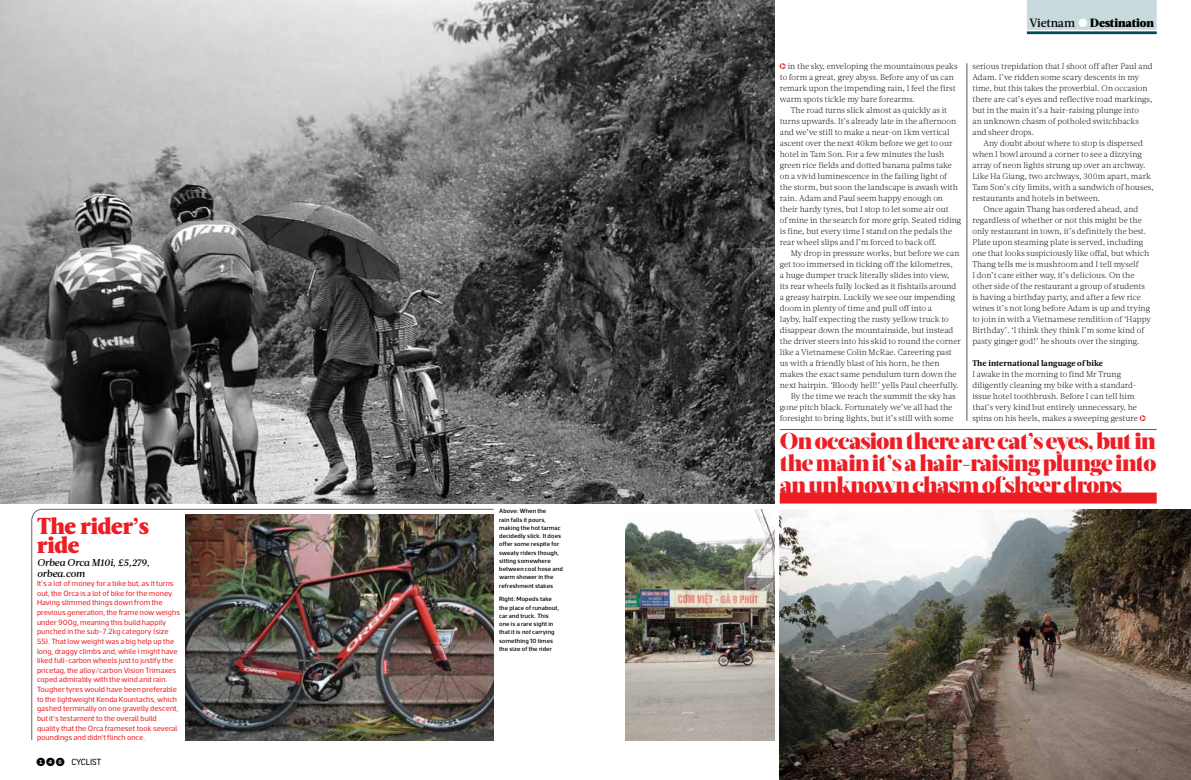
<style>
.page{position:relative;width:1191px;height:780px;background:#fff}
.page>*{position:absolute;margin:0;border:0;box-sizing:border-box;transform-origin:0 0}
.t1{font:900 92px "Acta Display";color:#ed1d24;scale:.2 1}
.t2{font:900 23px/22px "Acta Display";letter-spacing:-.025em;color:#ed1d24}
.t3{font:900 23px/19.3px "Acta";letter-spacing:-.01em;color:#ed1d24}
.t4{font:900 12px "Acta";letter-spacing:-.01em;color:#000}
.t5{font:500 12px "Acta";letter-spacing:-.015em;color:#000}
.t6{font:italic 500 10px/11px "Acta";letter-spacing:-.01em;color:#000}
.t7{font:8.5px "Frank";color:#000}
.t8{font:300 8.2px/11px "Acta";letter-spacing:.01em;color:#000}
.t9{font:700 8.2px "Acta";letter-spacing:.01em;color:#000}
.t10{font:7.8px/9.6px "Acto";letter-spacing:.01em;color:#ed1d24}
.t11{font:500 6.2px/8.2px "Acto";letter-spacing:.02em;color:#000}
.s1{font-style:italic}
</style>
<div class="page">
<img style="left:626px;top:509px;width:148px;height:231px">
<img style="left:0;top:0;width:774px;height:503px">
<svg style="left:31px;top:508px;width:463px;height:232px"></svg>
<img style="left:186px;top:514px;width:308px;height:226px">
<img style="left:780px;top:509px;width:411px;height:271px">
<hr style="left:779px;top:429px;width:377px;height:1px;background:#ed1d24">
<div style="left:779px;top:492px;width:377px;height:11px;background:#ed1d24"></div>
<hr style="left:966px;top:63px;width:1px;height:358px;background:#58595b">
<div style="left:1026px;top:0;width:130px;height:30px;background:#c8dade"></div>
<hr style="left:1026px;top:31px;width:130px;height:3px;background:#004b57">
<h2 class="t3" style="left:37px;top:516px;width:113px">The rider’s ride</h2>
<p class="t6" style="left:37px;top:557px;width:114px">Orbea Orca M10i, £5,279, orbea.com</p>
<p class="t10" style="left:37px;top:578px;width:145px">It’s a lot of money for a bike but, as it turns out, the Orca is a lot of bike for the money.<br>Having slimmed things down from the previous generation, the frame now weighs under 900g, meaning this build happily punched in the sub-7.2kg category (size 55). That low weight was a big help up the long, draggy climbs and, while I might have liked full-carbon wheels just to justify the pricetag, the alloy/carbon Vision Trimaxes coped admirably with the wind and rain.<br>Tougher tyres would have been preferable to the lightweight Kenda Kountachs, which gashed terminally on one gravelly descent, but it’s testament to the overall build quality that the Orca frameset took several poundings and didn’t flinch once.</p>
<p class="t7" style="left:46px;top:756px;width:57px">✔ CYCLIST</p>
<p class="t11" style="left:499px;top:507px;width:65px">Above: When the<br>rain falls it pours, making the hot tarmac decidedly slick. It does offer some respite for sweaty riders though, sitting somewhere between cool hose and warm shower in the refreshment stakes</p>
<p class="t11" style="left:499px;top:595px;width:61px">Right: Mopeds take the place of runabout, car and truck. This one is a rare sight in that it is <span class="s1">not</span> carrying something 10 times the size of the rider</p>
<h3 class="t5" style="left:1029px;top:16px;width:47px">Vietnam</h3>
<h3 class="t4" style="left:1090px;top:16px;width:65px">Destination</h3>
<p class="t8" style="left:972px;top:60px;width:182px">serious trepidation that I shoot off after Paul and Adam. I’ve ridden some scary descents in my time, but this takes the proverbial. On occasion there are cat’s eyes and reflective road markings, but in the main it’s a hair-raising plunge into<br>an unknown chasm of potholed switchbacks and sheer drops.</p>
<p class="t8" style="left:983px;top:137px;width:161px">Any doubt about where to stop is dispersed</p>
<p class="t8" style="left:972px;top:148px;width:171px">when I bowl around a corner to see a dizzying</p>
<p class="t8" style="left:972px;top:159px;width:174px">array of neon lights strung up over an archway.</p>
<p class="t8" style="left:972px;top:170px;width:180px">Like Ha Giang, two archways, 300m apart, mark</p>
<p class="t8" style="left:972px;top:181px;width:183px">Tam Son’s city limits, with a sandwich of houses,</p>
<p class="t8" style="left:972px;top:192px;width:129px">restaurants and hotels in between.</p>
<p class="t8" style="left:983px;top:203px;width:156px">Once again Thang has ordered ahead, and</p>
<p class="t8" style="left:972px;top:214px;width:171px">regardless of whether or not this might be the</p>
<p class="t8" style="left:972px;top:225px;width:175px">only restaurant in town, it’s definitely the best.</p>
<p class="t8" style="left:972px;top:236px;width:172px">Plate upon steaming plate is served, including</p>
<p class="t8" style="left:972px;top:247px;width:178px">one that looks suspiciously like offal, but which</p>
<p class="t8" style="left:972px;top:258px;width:168px">Thang tells me is mushroom and I tell myself</p>
<p class="t8" style="left:972px;top:269px;width:163px">I don’t care either way, it’s delicious. On the</p>
<p class="t8" style="left:972px;top:280px;width:174px">other side of the restaurant a group of students</p>
<p class="t8" style="left:972px;top:291px;width:170px">is having a birthday party, and after a few rice</p>
<p class="t8" style="left:972px;top:302px;width:179px">wines it’s not long before Adam is up and trying</p>
<p class="t8" style="left:972px;top:313px;width:180px">to join in with a Vietnamese rendition of ‘Happy</p>
<p class="t8" style="left:972px;top:324px;width:173px">Birthday’. ‘I think they think I’m some kind of</p>
<p class="t8" style="left:972px;top:335px;width:168px">pasty ginger god!’ he shouts over the singing.</p>
<p class="t9" style="left:972px;top:358px;width:132px">The international language of bike</p>
<p class="t8" style="left:972px;top:368px;width:167px">I awake in the morning to find Mr Trung diligently cleaning my bike with a standard&shy;issue hotel toothbrush. Before I can tell him that’s very kind but entirely unnecessary, he spins on his heels, makes a sweeping gesture</p>
<h2 class="t2" style="left:779px;top:429px;width:378px">On occasion there are cat’s eyes, but in the main it’s a hair raising plunge into</h2>
<p class="t8" style="left:780px;top:60px;width:179px;text-indent:8px">in the sky, enveloping the mountainous peaks to form a great, grey abyss. Before any of us can remark upon the impending rain, I feel the first warm spots tickle my bare forearms.</p>
<p class="t8" style="left:780px;top:104px;width:183px;text-indent:11px">The road turns slick almost as quickly as it turns upwards. It’s already late in the afternoon and we’ve still to make a near-on 1km vertical ascent over the next 40km before we get to our hotel in Tam Son. For a few minutes the lush green rice fields and dotted banana palms take on a vivid luminescence in the failing light of<br>the storm, but soon the landscape is awash with rain. Adam and Paul seem happy enough on their hardy tyres, but I stop to let some air out<br>of mine in the search for more grip. Seated riding is fine, but every time I stand on the pedals the rear wheel slips and I’m forced to back off.</p>
<p class="t8" style="left:791px;top:247px;width:170px">My drop in pressure works, but before we can</p>
<p class="t8" style="left:780px;top:258px;width:175px">get too immersed in ticking off the kilometres,</p>
<p class="t8" style="left:780px;top:269px;width:171px">a huge dumper truck literally slides into view,</p>
<p class="t8" style="left:780px;top:280px;width:178px">its rear wheels fully locked as it fishtails around</p>
<p class="t8" style="left:780px;top:291px;width:177px">a greasy hairpin. Luckily we see our impending</p>
<p class="t8" style="left:780px;top:302px;width:154px">doom in plenty of time and pull off into a</p>
<p class="t8" style="left:780px;top:313px;width:170px">layby, half expecting the rusty yellow truck to</p>
<p class="t8" style="left:780px;top:324px;width:175px">disappear down the mountainside, but instead</p>
<p class="t8" style="left:780px;top:335px;width:183px">the driver steers into his skid to round the corner</p>
<p class="t8" style="left:780px;top:346px;width:173px">like a Vietnamese Colin McRae. Careering past</p>
<p class="t8" style="left:780px;top:357px;width:161px">us with a friendly blast of his horn, he then</p>
<p class="t8" style="left:780px;top:368px;width:178px">makes the exact same pendulum turn down the</p>
<p class="t8" style="left:780px;top:379px;width:180px">next hairpin. ‘Bloody hell!’ yells Paul cheerfully.</p>
<p class="t8" style="left:791px;top:390px;width:166px">By the time we reach the summit the sky has</p>
<p class="t8" style="left:780px;top:401px;width:174px">gone pitch black. Fortunately we’ve all had the</p>
<p class="t8" style="left:780px;top:412px;width:175px">foresight to bring lights, but it’s still with some</p>
<h1 class="t1" style="left:962px;top:401px;width:45px">-</h1>
<h2 class="t2" style="left:779px;top:473px;width:344px">an unknown chasm of sheer drops</h2>
</div>
